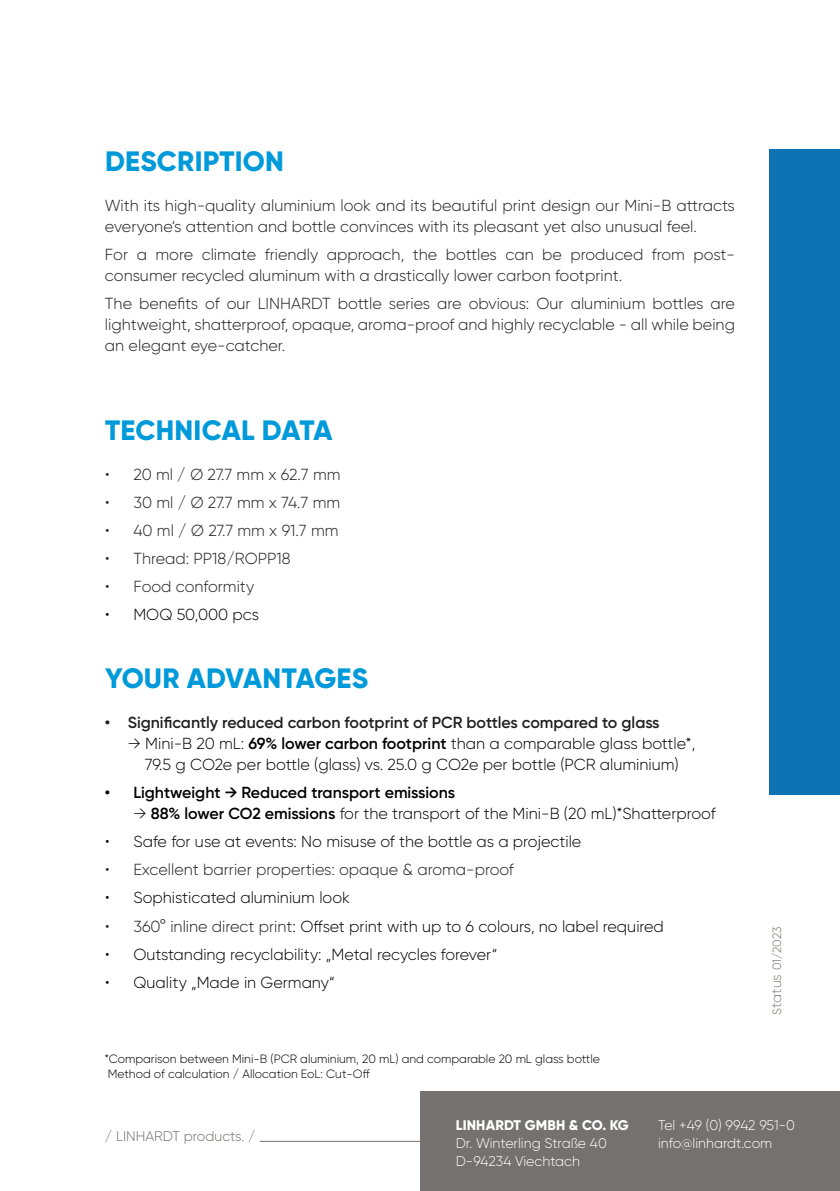
<style>
.page{position:relative;width:840px;height:1191px;background:#fff}
.page>*{position:absolute;margin:0;border:0;box-sizing:border-box;transform-origin:0 0}
.t1{font:800 28px "Gilroy";letter-spacing:.01em;color:#009ada}
.t2{font:300 16px/21px "Gilroy";color:#231f20}
.t3{font:300 16px/21px "Gilroy";color:#000001;text-align:center}
.t4{font:600 16px "Gilroy";color:#231f20}
.t5{font:600 16px "Gilroy";color:#000001}
.t6{font:300 14px/18px "Gilroy";color:#fff}
.t7{font:300 14px "Gilroy";color:#74716e}
.t8{font:800 14px "Gilroy";letter-spacing:.01em;color:#fff}
.t9{font:300 12px/14px "Gilroy";color:#000001}
.t10{font:300 12px "Gilroy";letter-spacing:-.01em;color:#74716e}
.s1{font-weight:600}
.s2{color:#231f20}
.s3{font-size:14px;color:#817d7a}
</style>
<div class="page">
<div style="left:769px;top:149px;width:70px;height:645px;background:#0d71b3"></div>
<div style="left:420px;top:1091px;width:419px;height:100px;background:#74716e"></div>
<hr style="left:259px;top:1140px;width:189px;height:1px;background:#74716e">
<h1 class="t1" style="left:105px;top:144px;width:180px">DESCRIPTION</h1>
<p class="t2" style="left:105px;top:195px;width:631px">With its high-quality aluminium look and its beautiful print design our Mini-B attracts everyone‘s attention and bottle convinces with its pleasant yet also unusual feel.</p>
<p class="t2" style="left:105px;top:244px;width:631px">For a more climate friendly approach, the bottles can be produced from post&shy;consumer recycled aluminum with a drastically lower carbon footprint.</p>
<p class="t2" style="left:105px;top:293px;width:631px;text-align:justify">The benefits of our LINHARDT bottle series are obvious: Our aluminium bottles are lightweight, shatterproof, opaque, aroma-proof and highly recyclable - all while being an elegant eye-catcher.</p>
<h1 class="t1" style="left:105px;top:412px;width:229px">TECHNICAL DATA</h1>
<p class="t2" style="left:105px;top:463px;width:237px">• 20 ml / Ø 27.7 mm x 62.7 mm</p>
<p class="t2" style="left:105px;top:491px;width:236px">• 30 ml / Ø 27.7 mm x 74.7 mm</p>
<p class="t2" style="left:105px;top:520px;width:235px">• 40 ml / Ø 27.7 mm x 91.7 mm</p>
<p class="t2" style="left:105px;top:548px;width:187px">• Thread: PP18/ROPP18</p>
<p class="t2" style="left:105px;top:576px;width:151px">• Food conformity</p>
<p class="t3" style="left:105px;top:604px;width:155px">• MOQ 50,000 pcs</p>
<h1 class="t1" style="left:105px;top:660px;width:264px">YOUR ADVANTAGES</h1>
<p class="t4" style="left:105px;top:712px;width:556px">• Significantly reduced carbon footprint of PCR bottles compared to glass</p>
<p class="t3" style="left:128px;top:733px;width:568px">→ Mini-B 20 mL: <span class="s1">69% lower carbon footprint</span> than a comparable glass bottle*,<br>79.5 g CO2e per bottle (glass) vs. 25.0 g CO2e per bottle (PCR aluminium)</p>
<p class="t5" style="left:105px;top:782px;width:351px">• Lightweight → Reduced transport emissions</p>
<p class="t3" style="left:133px;top:803px;width:583px">→ <span class="s1">88% lower CO2 emissions</span> for the transport of the Mini-B (20 mL)*Shatterproof</p>
<p class="t3" style="left:105px;top:831px;width:477px">• Safe for use at events: No misuse of the bottle as a projectile</p>
<p class="t2" style="left:105px;top:859px;width:410px">• Excellent barrier properties: opaque &amp; aroma-proof</p>
<p class="t3" style="left:105px;top:887px;width:246px">• Sophisticated aluminium look</p>
<p class="t3" style="left:105px;top:915px;width:560px"><span class="s2">• 360° inline direct print</span>: Offset print with up to 6 colours, no label required</p>
<p class="t3" style="left:105px;top:943px;width:394px">• Outstanding recyclability: „Metal recycles forever“</p>
<p class="t3" style="left:105px;top:971px;width:231px">• Quality „Made in Germany“</p>
<p class="t9" style="left:104px;top:1052px;width:496px">*Comparison between Mini-B (PCR aluminium, 20 mL) and comparable 20 mL glass bottle<br>Method of calculation / Allocation EoL: Cut-Off</p>
<p class="t10" style="left:769px;top:1014px;width:90px;rotate:-90deg">S<span class="s3">tatus</span> 01/2023</p>
<p class="t7" style="left:105px;top:1128px;width:152px">/ LINHARDT products. /</p>
<p class="t8" style="left:455px;top:1116px;width:174px">LINHARDT GMBH &amp; CO. KG</p>
<p class="t6" style="left:455px;top:1134px;width:152px">Dr. Winterling Straße 40<br>D-94234 Viechtach</p>
<p class="t6" style="left:657px;top:1116px;width:138px">Tel +49 (0) 9942 951-0 info@linhardt.com</p>
</div>
